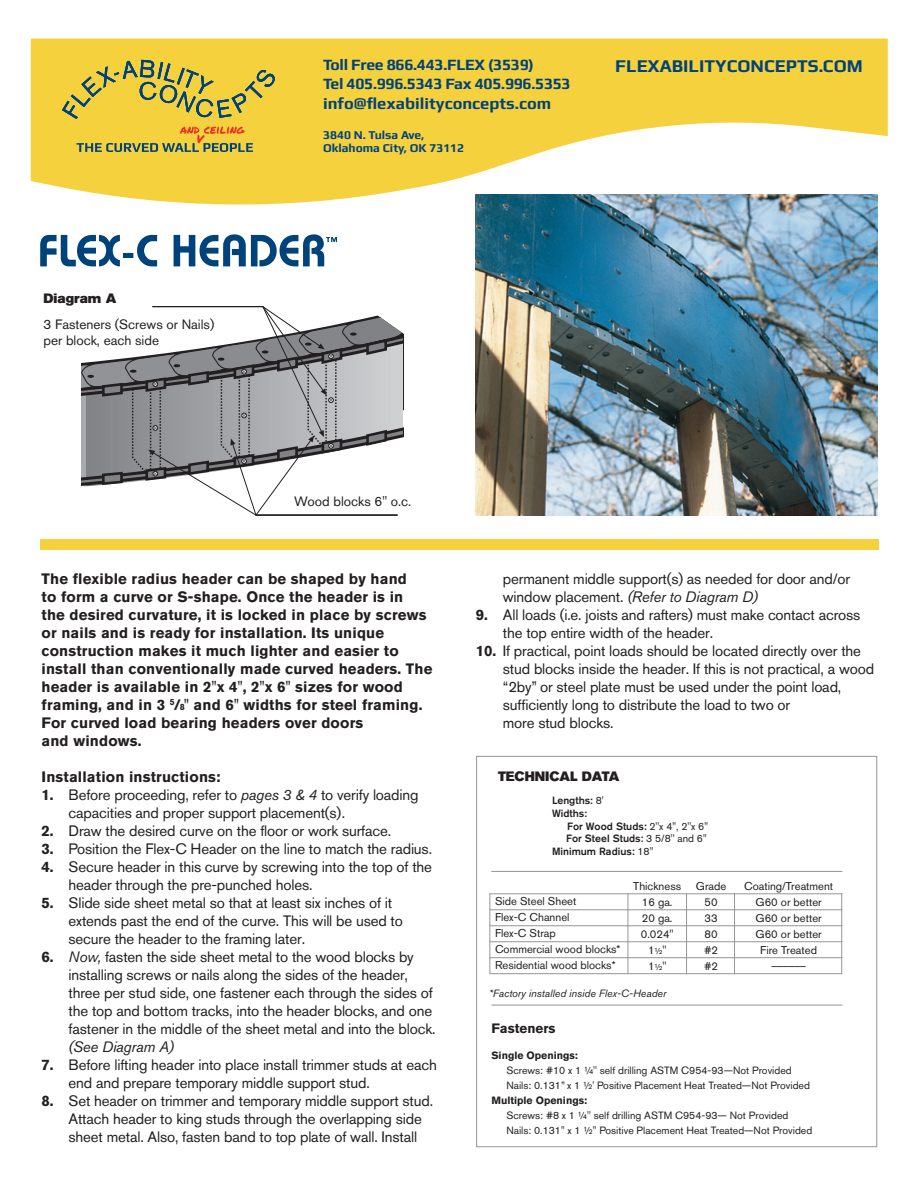
<style>
.page{position:relative;width:918px;height:1188px;background:#fff}
.page>*{position:absolute;margin:0;border:0;box-sizing:border-box;transform-origin:0 0}
.t1{font:700 18px "Play";color:#00427a}
.t2{font:700 16.5px "Play";color:#00427a}
.t3{font:700 15.75px/18.9px "Play";letter-spacing:-.02em;color:#00427a}
.t4{font:15px/18px "Akzidenz Grotesk BQ";letter-spacing:-.01em;color:#231f20}
.t5{font:700 15px/18px "Akzidenz Grotesk BQ";letter-spacing:.01em;color:#231f20}
.t6{font:italic 15px "Akzidenz Grotesk BQ";letter-spacing:-.01em;color:#231f20}
.t7{font:13.5px/16.2px "Akzidenz Grotesk BQ";color:#231f20}
.t8{font:13.5px "Akzidenz Grotesk BQ Super";color:#231f20}
.t9{font:700 13.5px "Akzidenz Grotesk BQ";color:#231f20}
.t10{font:700 12px/13.5px "Play";color:#00427a}
.t11{font:11.25px/16px "Akzidenz Grotesk BQ";color:#231f20;text-align:center}
.t12{font:10.5px/15px "Akzidenz Grotesk BQ";color:#231f20}
.t13{font:500 10.5px/12.6px "Akzidenz Grotesk BQ";color:#231f20}
.t14{font:italic 10.5px "Akzidenz Grotesk BQ";color:#231f20}
.t15{font:700 10.5px "Akzidenz Grotesk BQ";color:#231f20}
.s1{font-size:9px}
.s2{font-weight:700}
.s3{font-style:italic}
.s4{font-weight:400}
.s5{font-weight:500}
</style>
<div class="page">
<svg style="left:31px;top:39px;width:857px;height:171px;fill:#f5d13d"></svg>
<svg style="left:62px;top:60px;width:213px;height:59px;background:#d0bb45"></svg>
<svg style="left:77px;top:127px;width:176px;height:25px;background:#ccb045"></svg>
<svg style="left:40px;top:234px;width:297px;height:32px"></svg>
<img style="left:476px;top:194px;width:401px;height:321px">
<div style="left:476px;top:756px;width:401px;height:391px;border:1px solid #939598"></div>
<svg style="left:81px;top:306px;width:322px;height:210px"></svg>
<hr style="left:490px;top:893px;width:352px;height:1px;background:#939598">
<hr style="left:490px;top:909px;width:352px;height:1px;background:#939598">
<hr style="left:490px;top:925px;width:352px;height:1px;background:#939598">
<hr style="left:490px;top:941px;width:352px;height:1px;background:#939598">
<hr style="left:490px;top:957px;width:352px;height:1px;background:#939598">
<hr style="left:489px;top:893px;width:1px;height:81px;background:#939598">
<hr style="left:841px;top:893px;width:1px;height:81px;background:#939598">
<hr style="left:490px;top:973px;width:352px;height:1px;background:#939598">
<hr style="left:734px;top:893px;width:1px;height:81px;background:#939598">
<hr style="left:686px;top:893px;width:1px;height:81px;background:#939598">
<hr style="left:628px;top:893px;width:1px;height:81px;background:#939598">
<hr style="left:491px;top:871px;width:351px;height:1px;background:#939598">
<hr style="left:491px;top:1005px;width:351px;height:1px;background:#939598">
<div style="left:40px;top:539px;width:839px;height:11px;background:#f5d13d"></div>
<p class="t8" style="left:44px;top:290px;width:74px">Diagram A</p>
<p class="t7" style="left:44px;top:316px;width:172px">3 Fasteners (Screws or Nails) per block, each side</p>
<p class="t3" style="left:323px;top:55px;width:249px">Toll Free 866.443.FLEX (3539)<br>Tel 405.996.5343 Fax 405.996.5353</p>
<p class="t2" style="left:323px;top:93px;width:230px">info@flexabilityconcepts.com</p>
<p class="t10" style="left:323px;top:128px;width:143px">3840 N. Tulsa Ave,<br>Oklahoma City, OK 73112</p>
<p class="t1" style="left:615px;top:55px;width:249px">FLEXABILITYCONCEPTS.COM</p>
<p class="t7" style="left:294px;top:493px;width:119px">Wood blocks 6'' o.c.</p>
<p class="t5" style="left:42px;top:570px;width:392px">The flexible radius header can be shaped by hand<br>to form a curve or S-shape. Once the header is in<br>the desired curvature, it is locked in place by screws or nails and is ready for installation. Its unique construction makes it much lighter and easier to install than conventionally made curved headers. The header is available in 2''x 4'', 2''x 6'' sizes for wood framing, and in 3 <sup>5</sup>/<span class="s1">8</span>'' and 6'' widths for steel framing.<br>For curved load bearing headers over doors<br>and windows.</p>
<p class="t5" style="left:42px;top:768px;width:181px">Installation instructions:</p>
<p class="t4" style="left:69px;top:786px;width:352px;text-indent:-27px"><span class="s2">1.</span> Before proceeding, refer to <span class="s3">pages 3 &amp; 4</span> to verify loading capacities and proper support placement(s).</p>
<p class="t4" style="left:42px;top:822px;width:351px"><span class="s2">2.</span> Draw the desired curve on the floor or work surface.</p>
<p class="t4" style="left:42px;top:840px;width:392px"><span class="s2">3.</span> Position the Flex-C Header on the line to match the radius.</p>
<p class="t4" style="left:69px;top:858px;width:365px;text-indent:-27px"><span class="s2">4.</span> Secure header in this curve by screwing into the top of the header through the pre-punched holes.</p>
<p class="t4" style="left:69px;top:894px;width:336px;text-indent:-27px"><span class="s2">5.</span> Slide side sheet metal so that at least six inches of it extends past the end of the curve. This will be used to secure the header to the framing later.</p>
<p class="t4" style="left:69px;top:948px;width:369px;text-indent:-27px"><span class="s2">6.</span> <span class="s3">Now,</span> fasten the side sheet metal to the wood blocks by installing screws or nails along the sides of the header, three per stud side, one fastener each through the sides of the top and bottom tracks, into the header blocks, and one fastener in the middle of the sheet metal and into the block.</p>
<p class="t6" style="left:69px;top:1038px;width:107px">(See Diagram A)</p>
<p class="t4" style="left:69px;top:1056px;width:370px;text-indent:-27px"><span class="s2">7.</span> Before lifting header into place install trimmer studs at each end and prepare temporary middle support stud.</p>
<p class="t4" style="left:69px;top:1092px;width:366px;text-indent:-27px"><span class="s2">8.</span> Set header on trimmer and temporary middle support stud.<br>Attach header to king studs through the overlapping side sheet metal. Also, fasten band to top plate of wall. Install</p>
<p class="t4" style="left:503px;top:570px;width:349px">permanent middle support(s) as needed for door and/or window placement. <span class="s3">(Refer to Diagram D)</span></p>
<p class="t4" style="left:503px;top:606px;width:359px;text-indent:-27px"><span class="s2">9.</span> All loads (i.e. joists and rafters) must make contact across the top entire width of the header.</p>
<p class="t4" style="left:503px;top:642px;width:373px;text-indent:-27px"><span class="s2">10.</span> If practical, point loads should be located directly over the stud blocks inside the header. If this is not practical, a wood “2by” or steel plate must be used under the point load, sufficiently long to distribute the load to two or<br>more stud blocks.</p>
<p class="t8" style="left:498px;top:768px;width:123px">TECHNICAL DATA</p>
<p class="t13" style="left:552px;top:794px;width:53px">Lengths: <span class="s4">8'<br></span>Widths:</p>
<p class="t12" style="left:567px;top:818px;width:142px"><span class="s5">For Wood Studs:</span> 2''x 4'', 2''x 6''</p>
<p class="t13" style="left:566px;top:832px;width:142px">For Steel Studs: <span class="s4">3 5/8'' and 6''</span></p>
<p class="t13" style="left:552px;top:845px;width:103px">Minimum Radius: <span class="s4">18''</span></p>
<p class="t11" style="left:633px;top:878px;width:49px">Thickness<br>16 ga.<br>20 ga.<br>0.024''<br>1<span class="s1">½</span>''<br>1<span class="s1">½</span>''</p>
<p class="t11" style="left:696px;top:878px;width:32px">Grade<br>50<br>33<br>80<br>#2 #2</p>
<p class="t11" style="left:744px;top:878px;width:91px">Coating/Treatment<br>G60 or better<br>G60 or better<br>G60 or better<br>Fire Treated ––––––</p>
<p class="t14" style="left:489px;top:987px;width:179px">*Factory installed inside Flex-C-Header</p>
<p class="t11" style="left:495px;top:893px;width:127px;text-align:left">Side Steel Sheet<br>Flex-C Channel<br>Flex-C Strap<br>Commercial wood blocks*<br>Residential wood blocks*</p>
<p class="t9" style="left:491px;top:1021px;width:66px">Fasteners</p>
<p class="t15" style="left:491px;top:1049px;width:88px">Single Openings:</p>
<p class="t12" style="left:506px;top:1063px;width:305px">Screws: #10 x 1 ¼'' self drilling ASTM C954-93—Not Provided<br>Nails: 0.131” x 1 ½' Positive Placement Heat Treated—Not Provided</p>
<p class="t15" style="left:491px;top:1094px;width:97px">Multiple Openings:</p>
<p class="t12" style="left:506px;top:1108px;width:307px">Screws: #8 x 1 ¼'' self drilling ASTM C954-93— Not Provided<br>Nails: 0.131'' x 1 ½'' Positive Placement Heat Treated—Not Provided</p>
</div>
